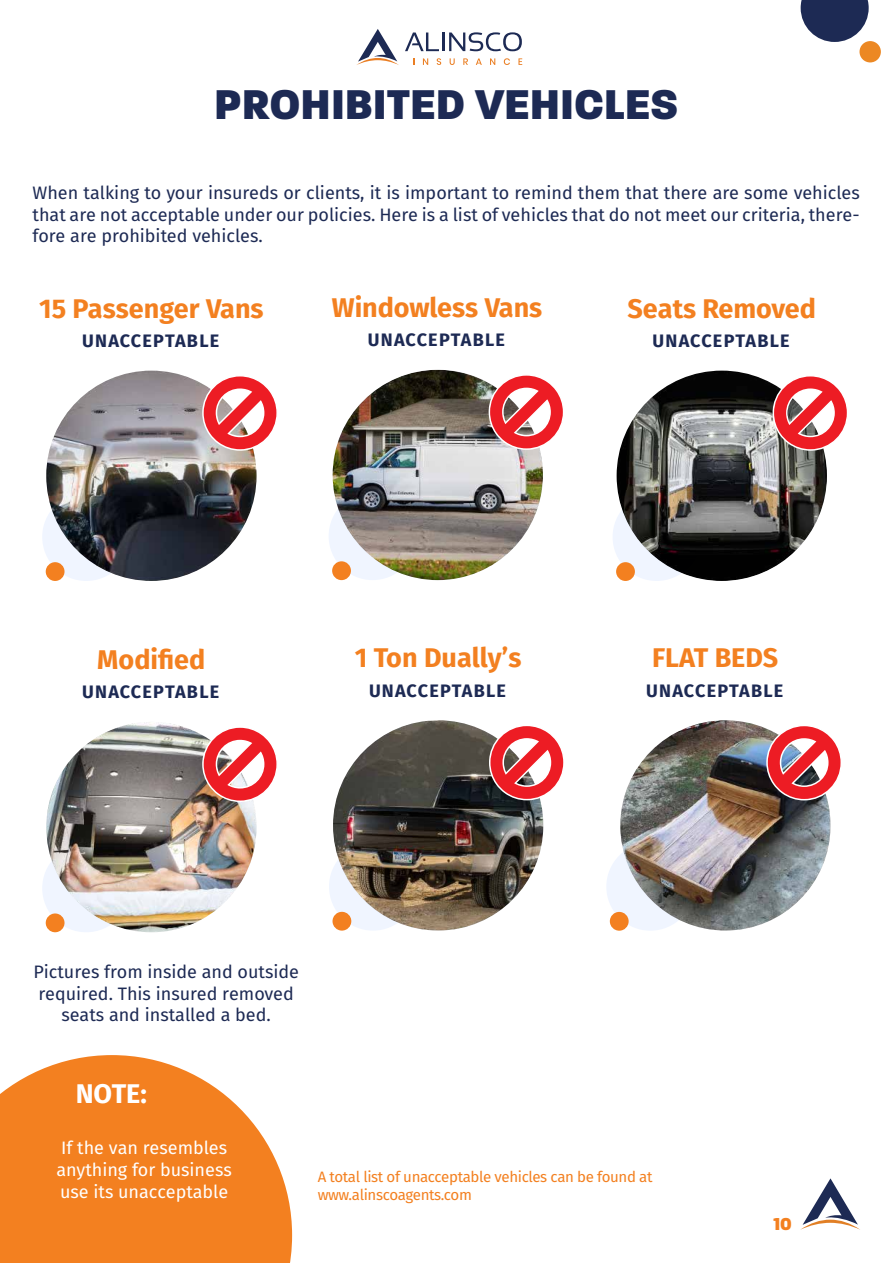
<style>
.page{position:relative;width:893px;height:1263px;background:#fff}
.page>*{position:absolute;margin:0;border:0;box-sizing:border-box;transform-origin:0 0}
.t1{font:800 45px "Paralucent";color:#1d2a54}
.t2{font:700 27px "Fira Sans";color:#f38020}
.t3{font:700 27px "Fira Sans";color:#fff}
.t4{font:800 18.75px "Paralucent";color:#f38020}
.t5{font:18px/21.6px "Fira Sans";color:#1d2a54;text-align:justify}
.t6{font:700 18px "Fira Sans";letter-spacing:.07em;color:#1d2a54}
.t7{font:18px/21.6px "Fira Sans";color:#fff}
.t8{font:15px/18px "Fira Sans";letter-spacing:-.025em;color:#f38020}
</style>
<div class="page">
<svg style="left:801px;top:0;width:68px;height:42px"></svg>
<div style="left:859px;top:41px;width:22px;height:21px;background:#ec8823;border-radius:50%"></div>
<svg style="left:800px;top:1178px;width:60px;height:52px"></svg>
<div style="left:42px;top:493px;width:88px;height:88px;background:#ebf2ff;border-radius:50%"></div>
<div style="left:46px;top:562px;width:19px;height:19px;background:#f38020;border-radius:50%"></div>
<svg style="left:423px;top:58px;width:5px;height:7px"></svg>
<svg style="left:437px;top:58px;width:4px;height:7px"></svg>
<svg style="left:450px;top:58px;width:5px;height:7px"></svg>
<svg style="left:463px;top:58px;width:5px;height:7px"></svg>
<svg style="left:476px;top:58px;width:6px;height:7px"></svg>
<svg style="left:490px;top:58px;width:5px;height:7px"></svg>
<svg style="left:504px;top:58px;width:6px;height:7px"></svg>
<svg style="left:518px;top:58px;width:4px;height:7px"></svg>
<svg style="left:405px;top:32px;width:117px;height:19px"></svg>
<svg style="left:356px;top:29px;width:43px;height:36px"></svg>
<img style="left:46px;top:371px;width:211px;height:210px;border-radius:105px">
<svg style="left:202px;top:376px;width:75px;height:75px"></svg>
<div style="left:42px;top:844px;width:88px;height:88px;background:#ebf2ff;border-radius:50%"></div>
<div style="left:46px;top:913px;width:19px;height:19px;background:#f38020;border-radius:50%"></div>
<img style="left:46px;top:722px;width:211px;height:210px;border-radius:105px">
<svg style="left:202px;top:727px;width:75px;height:75px"></svg>
<div style="left:329px;top:492px;width:88px;height:88px;background:#ebf2ff;border-radius:50%"></div>
<div style="left:332px;top:561px;width:19px;height:19px;background:#f38020;border-radius:50%"></div>
<img style="left:333px;top:370px;width:210px;height:210px;border-radius:105px">
<svg style="left:489px;top:375px;width:74px;height:75px"></svg>
<div style="left:329px;top:842px;width:88px;height:88px;background:#ebf2ff;border-radius:50%"></div>
<div style="left:332px;top:912px;width:19px;height:18px;background:#f38020;border-radius:50%"></div>
<img style="left:333px;top:720px;width:210px;height:210px;border-radius:105px">
<svg style="left:489px;top:726px;width:75px;height:74px"></svg>
<div style="left:613px;top:493px;width:88px;height:88px;background:#ebf2ff;border-radius:50%"></div>
<div style="left:616px;top:562px;width:19px;height:19px;background:#f38020;border-radius:50%"></div>
<img style="left:617px;top:371px;width:210px;height:210px;border-radius:105px">
<svg style="left:773px;top:376px;width:74px;height:75px"></svg>
<div style="left:606px;top:843px;width:88px;height:88px;background:#ebf2ff;border-radius:50%"></div>
<div style="left:610px;top:912px;width:19px;height:19px;background:#f38020;border-radius:50%"></div>
<svg style="left:0;top:1055px;width:292px;height:208px;fill:#f38020"></svg>
<img style="left:620px;top:720px;width:211px;height:210px;border-radius:105px">
<svg style="left:766px;top:726px;width:75px;height:74px"></svg>
<h1 class="t1" style="left:214px;top:77px;width:465px">PROHIBITED VEHICLES</h1>
<p class="t5" style="left:33px;top:182px;width:829px">When talking to your insureds or clients, it is important to remind them that there are some vehicles that are not acceptable under our policies. Here is a list of vehicles that do not meet our criteria, there&shy;fore are prohibited vehicles.</p>
<h2 class="t2" style="left:39px;top:289px;width:226px">15 Passenger Vans</h2>
<p class="t6" style="left:82px;top:328px;width:139px">UNACCEPTABLE</p>
<h2 class="t2" style="left:332px;top:288px;width:212px">Windowless Vans</h2>
<p class="t6" style="left:368px;top:327px;width:139px">UNACCEPTABLE</p>
<h2 class="t2" style="left:627px;top:289px;width:190px">Seats Removed</h2>
<p class="t6" style="left:653px;top:328px;width:139px">UNACCEPTABLE</p>
<h2 class="t2" style="left:97px;top:640px;width:110px">Modified</h2>
<p class="t6" style="left:82px;top:679px;width:139px">UNACCEPTABLE</p>
<h2 class="t2" style="left:355px;top:639px;width:168px">1 Ton Dually’s</h2>
<h2 class="t2" style="left:652px;top:639px;width:128px">FLAT BEDS</h2>
<p class="t6" style="left:369px;top:678px;width:139px">UNACCEPTABLE</p>
<p class="t6" style="left:646px;top:678px;width:139px">UNACCEPTABLE</p>
<p class="t5" style="left:33px;top:961px;width:267px;text-align:center">Pictures from inside and outside required. This insured removed seats and installed a bed.</p>
<h2 class="t3" style="left:76px;top:1075px;width:73px">NOTE:</h2>
<p class="t7" style="left:56px;top:1137px;width:177px">If the van resembles anything for business use its unacceptable</p>
<p class="t8" style="left:318px;top:1168px;width:336px">A total list of unacceptable vehicles can be found at www.alinscoagents.com</p>
<p class="t4" style="left:773px;top:1212px;width:20px">10</p>
</div>
